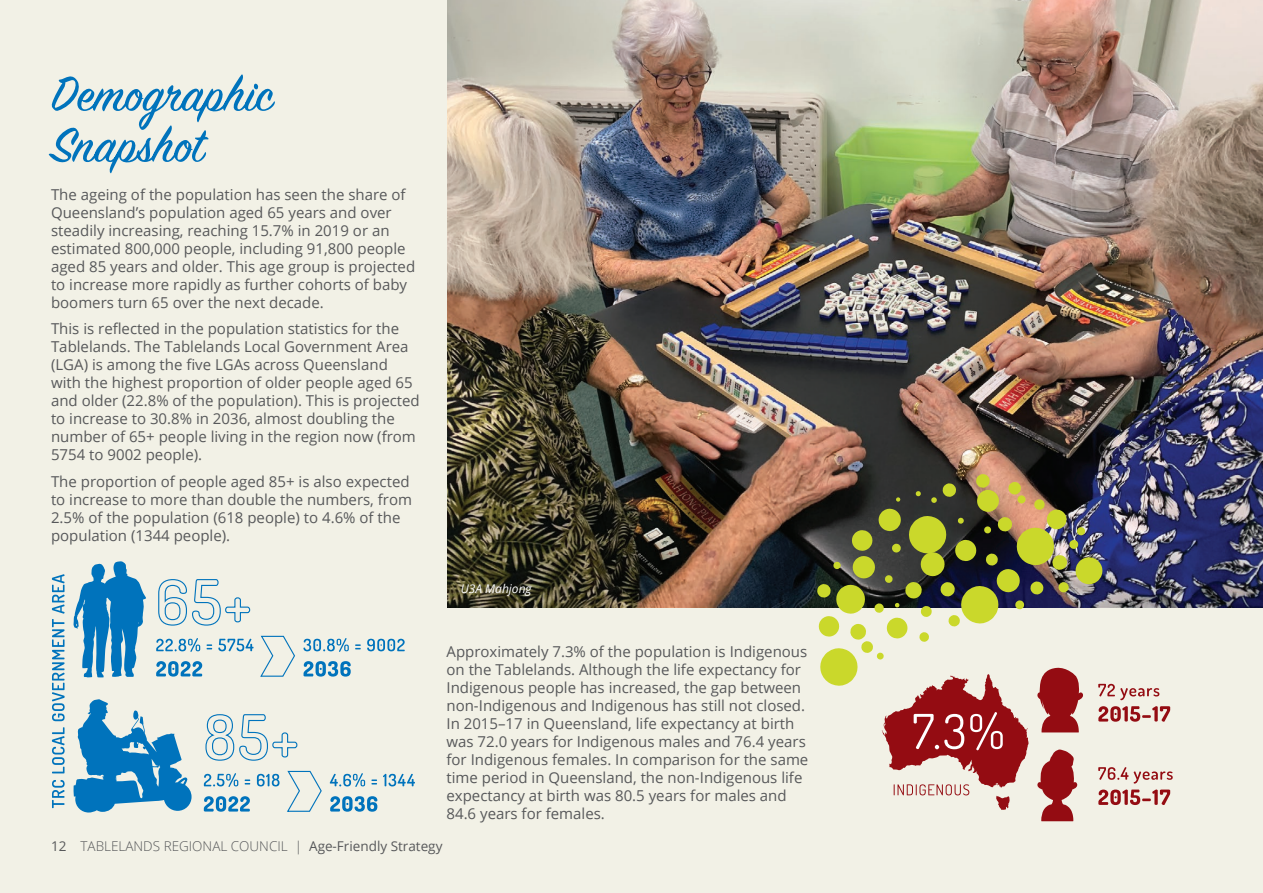
<style>
.page{position:relative;width:1263px;height:893px;background:#f2f1e6}
.page>*{position:absolute;margin:0;border:0;box-sizing:border-box;transform-origin:0 0}
.t1{font:15px/18px "Open Sans";color:#57585a}
.t2{font:300 13.5px "Open Sans";color:#57585a}
.t3{font:italic 12px "Open Sans";color:#fff}
.s1{font-weight:400}
</style>
<div class="page">
<img style="left:447px;top:0;width:816px;height:607px">
<svg style="left:49px;top:74px;width:226px;height:99px"></svg>
<svg style="left:73px;top:699px;width:119px;height:113px"></svg>
<svg style="left:73px;top:561px;width:73px;height:116px"></svg>
<svg style="left:158px;top:579px;width:93px;height:47px"></svg>
<svg style="left:205px;top:714px;width:93px;height:47px"></svg>
<svg style="left:204px;top:796px;width:46px;height:16px"></svg>
<svg style="left:204px;top:773px;width:75px;height:14px"></svg>
<svg style="left:303px;top:661px;width:48px;height:16px"></svg>
<svg style="left:303px;top:638px;width:102px;height:14px"></svg>
<svg style="left:330px;top:796px;width:47px;height:16px"></svg>
<svg style="left:330px;top:773px;width:85px;height:14px"></svg>
<svg style="left:156px;top:635px;width:139px;height:42px"></svg>
<svg style="left:287px;top:770px;width:35px;height:42px"></svg>
<svg style="left:817px;top:474px;width:356px;height:347px"></svg>
<svg style="left:52px;top:574px;width:13px;height:234px"></svg>
<p class="t1" style="left:51px;top:185px;width:366px">The ageing of the population has seen the share of Queensland’s population aged 65 years and over steadily increasing, reaching 15.7% in 2019 or an estimated 800,000 people, including 91,800 people aged 85 years and older. This age group is projected to increase more rapidly as further cohorts of baby boomers turn 65 over the next decade.</p>
<p class="t1" style="left:51px;top:319px;width:370px">This is reflected in the population statistics for the Tablelands. The Tablelands Local Government Area (LGA) is among the five LGAs across Queensland with the highest proportion of older people aged 65 and older (22.8% of the population). This is projected to increase to 30.8% in 2036, almost doubling the number of 65+ people living in the region now (from 5754 to 9002 people).</p>
<p class="t1" style="left:51px;top:472px;width:363px">The proportion of people aged 85+ is also expected to increase to more than double the numbers, from 2.5% of the population (618 people) to 4.6% of the population (1344 people).</p>
<p class="t3" style="left:461px;top:580px;width:72px">U3A Mahjong</p>
<p class="t1" style="left:446px;top:642px;width:363px">Approximately 7.3% of the population is Indigenous on the Tablelands. Although the life expectancy for Indigenous people has increased, the gap between non-Indigenous and Indigenous has still not closed.<br>In 2015–17 in Queensland, life expectancy at birth was 72.0 years for Indigenous males and 76.4 years for Indigenous females. In comparison for the same time period in Queensland, the non-Indigenous life expectancy at birth was 80.5 years for males and 84.6 years for females.</p>
<p class="t2" style="left:51px;top:837px;width:393px"><span class="s1">12</span> TABLELANDS REGIONAL COUNCIL | <span class="s1">Age-Friendly Strategy</span></p>
</div>
